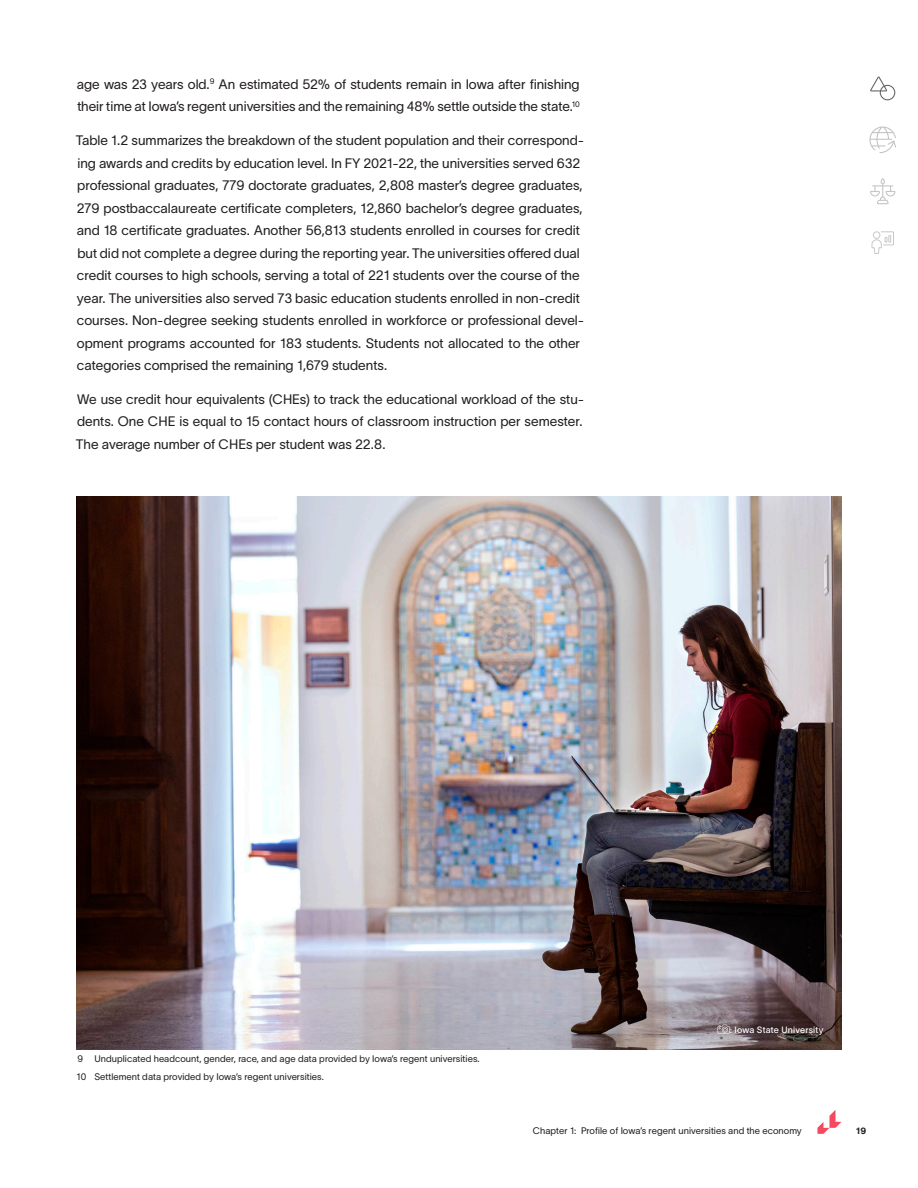
<style>
.page{position:relative;width:918px;height:1188px;background:#fff}
.page>*{position:absolute;margin:0;border:0;box-sizing:border-box;transform-origin:0 0}
.t1{font:13.5px/22.5px "TWK Lausanne 300";color:#231f20}
.Footnote{font:9.3px "TWK Lausanne 300";letter-spacing:.005em;color:#231f20}
.PhotoCredit_White{font:9px "TWK Lausanne 400";letter-spacing:.02em;color:#fff}
.t2{font:9px "TWK Lausanne 800";color:#231f20}
</style>
<div class="page">
<svg style="left:817px;top:1110px;width:24px;height:24px"></svg>
<svg style="left:870px;top:77px;width:25px;height:23px"></svg>
<svg style="left:869px;top:126px;width:27px;height:27px"></svg>
<svg style="left:870px;top:178px;width:26px;height:26px"></svg>
<svg style="left:872px;top:231px;width:22px;height:23px"></svg>
<img style="left:76px;top:497px;width:765px;height:552px">
<svg style="left:718px;top:1025px;width:12px;height:9px"></svg>
<p class="t1" style="left:77px;top:72px;width:504px">age was 23 years old.<sup>9</sup> An estimated 52% of students remain in Iowa after finishing their time at Iowa’s regent universities and the remaining 48% settle outside the state.<sup>10</sup></p>
<p class="t1" style="left:76px;top:128px;width:510px">Table 1.2 summarizes the breakdown of the student population and their correspond&shy;ing awards and credits by education level. In FY 2021-22, the universities served 632 professional graduates, 779 doctorate graduates, 2,808 master’s degree graduates, 279 postbaccalaureate certificate completers, 12,860 bachelor’s degree graduates, and 18 certificate graduates. Another 56,813 students enrolled in courses for credit but did not complete a degree during the reporting year. The universities offered dual credit courses to high schools, serving a total of 221 students over the course of the year. The universities also served 73 basic education students enrolled in non-credit courses. Non-degree seeking students enrolled in workforce or professional devel&shy;opment programs accounted for 183 students. Students not allocated to the other categories comprised the remaining 1,679 students.</p>
<p class="t1" style="left:76px;top:387px;width:510px">We use credit hour equivalents (CHEs) to track the educational workload of the stu&shy;dents. One CHE is equal to 15 contact hours of classroom instruction per semester.<br>The average number of CHEs per student was 22.8.</p>
<p class="Footnote" style="left:77px;top:1052px;width:404px">9 Unduplicated headcount, gender, race, and age data provided by Iowa’s regent universities.</p>
<p class="Footnote" style="left:77px;top:1070px;width:249px">10 Settlement data provided by Iowa’s regent universities.</p>
<p class="PhotoCredit_White" style="left:730px;top:1024px;width:95px">: Iowa State University</p>
<p class="Footnote" style="left:533px;top:1124px;width:270px">Chapter 1: Profile of Iowa’s regent universities and the economy</p>
<p class="t2" style="left:856px;top:1124px;width:11px">19</p>
</div>
